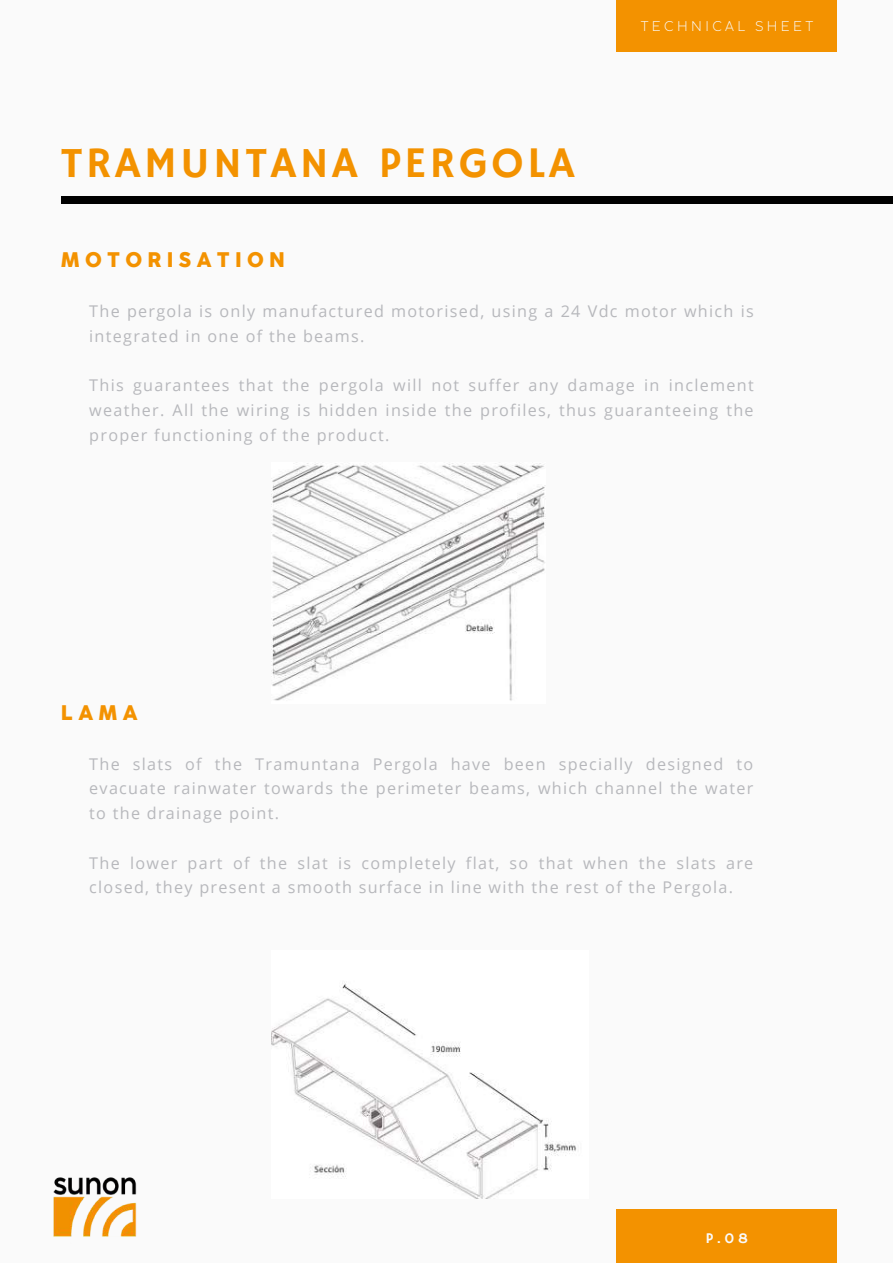
<style>
.page{position:relative;width:893px;height:1264px;background:#fff}
.page>*{position:absolute;margin:0;border:0;box-sizing:border-box;transform-origin:0 0}
.t1{font:43.65px "Hammersmith One";letter-spacing:.08em;color:#f39200}
.t2{font:800 21px "Coco Sharp XL Trial";letter-spacing:.25em;color:#f39200}
.t3{font:16.2px/24.8px "Open Sans";letter-spacing:.08em;color:#b7b8bc}
.t4{font:14.85px "Hammersmith One";color:#fafafa}
.t5{font:300 13.8px "Coco Sharp L Trial";letter-spacing:.25em;color:#fafafa}
</style>
<div class="page">
<div style="left:0;top:0;width:892px;height:1262px;background:#fafafa"></div>
<div style="left:61px;top:197px;width:831px;height:6px;background:#000"></div>
<div style="left:616px;top:0;width:221px;height:52px;background:#f39200"></div>
<div style="left:616px;top:1209px;width:221px;height:53px;background:#f39200"></div>
<img style="left:53px;top:1177px;width:84px;height:60px">
<img style="left:272px;top:463px;width:273px;height:238px">
<img style="left:272px;top:983px;width:304px;height:215px">
<h1 class="t1" style="left:61px;top:137px;width:515px">TRAMUNTANA PERGOLA</h1>
<p class="t2" style="left:61px;top:247px;width:225px">MOTORISATION</p>
<p class="t5" style="left:640px;top:18px;width:174px">TECHNICAL SHEET</p>
<p class="t3" style="left:89px;top:298px;width:666px">The pergola is only manufactured motorised, using a 24 Vdc motor which is integrated in one of the beams.</p>
<p class="t3" style="left:89px;top:372px;width:666px;text-align:justify">This guarantees that the pergola will not suffer any damage in inclement weather. All the wiring is hidden inside the profiles, thus guaranteeing the proper functioning of the product.</p>
<p class="t2" style="left:61px;top:699px;width:78px">LAMA</p>
<p class="t3" style="left:89px;top:751px;width:665px;text-align:justify">The slats of the Tramuntana Pergola have been specially designed to evacuate rainwater towards the perimeter beams, which channel the water to the drainage point.</p>
<p class="t3" style="left:89px;top:850px;width:665px">The lower part of the slat is completely flat, so that when the slats are closed, they present a smooth surface in line with the rest of the Pergola.</p>
<p class="t4" style="left:706px;top:1229px;width:44px">P.08</p>
</div>
